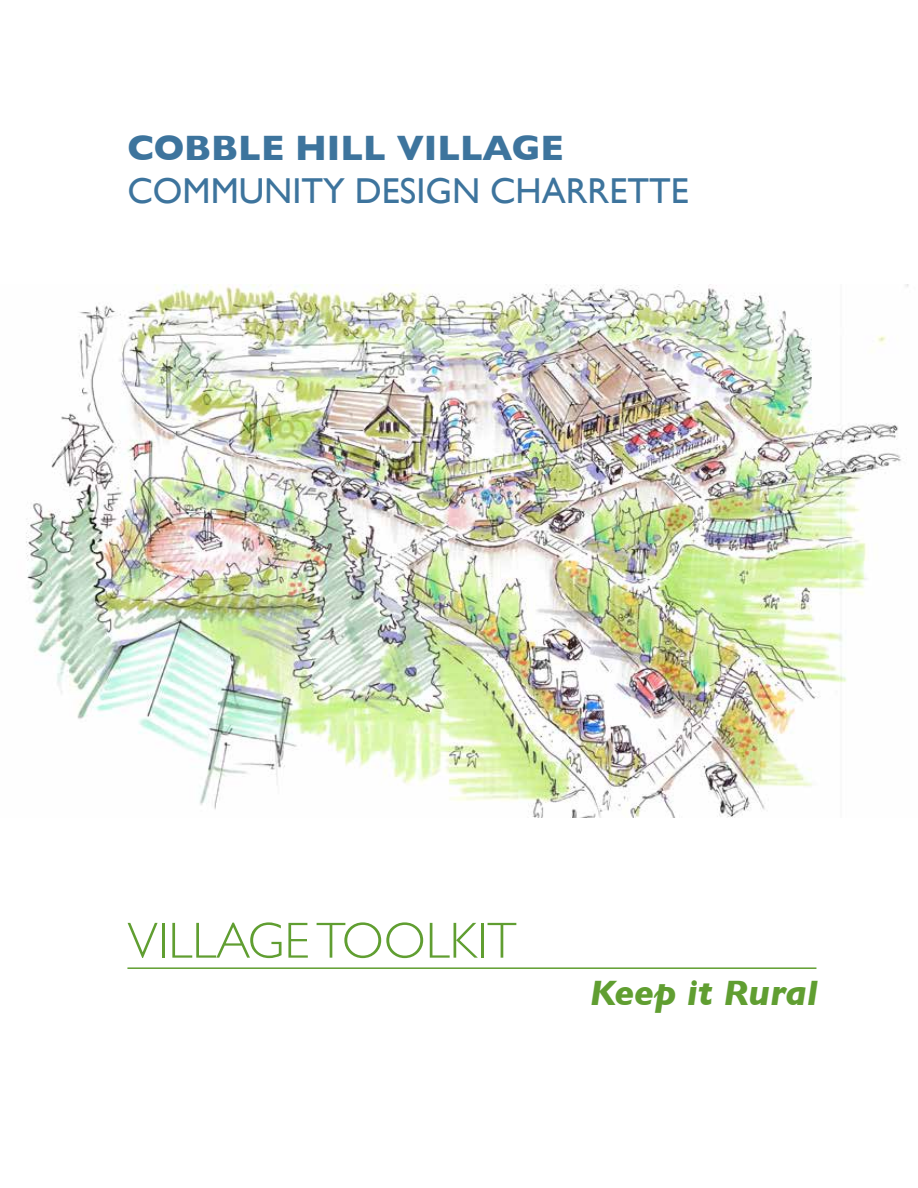
<style>
.page{position:relative;width:918px;height:1188px;background:#fff}
.page>*{position:absolute;margin:0;border:0;box-sizing:border-box;transform-origin:0 0}
.t1{font:300 51px "Gill Sans";color:#609e31}
.t2{font:36px "Gill Sans";color:#3d749d}
.t3{font:700 36px "Gill Sans";color:#3d749d}
.t4{font:italic 700 36px "Gill Sans";color:#609e31}
</style>
<div class="page">
<hr style="left:127px;top:967px;width:689px;height:2px;background:#609e31">
<img style="left:26px;top:284px;width:883px;height:533px">
<p class="t3" style="left:127px;top:119px;width:438px">COBBLE HILL VILLAGE</p>
<p class="t2" style="left:127px;top:170px;width:563px">COMMUNITY DESIGN CHARRETTE</p>
<h1 class="t1" style="left:127px;top:901px;width:391px">VILLAGE TOOLKIT</h1>
<p class="t4" style="left:590px;top:972px;width:230px">Keep it Rural</p>
</div>
